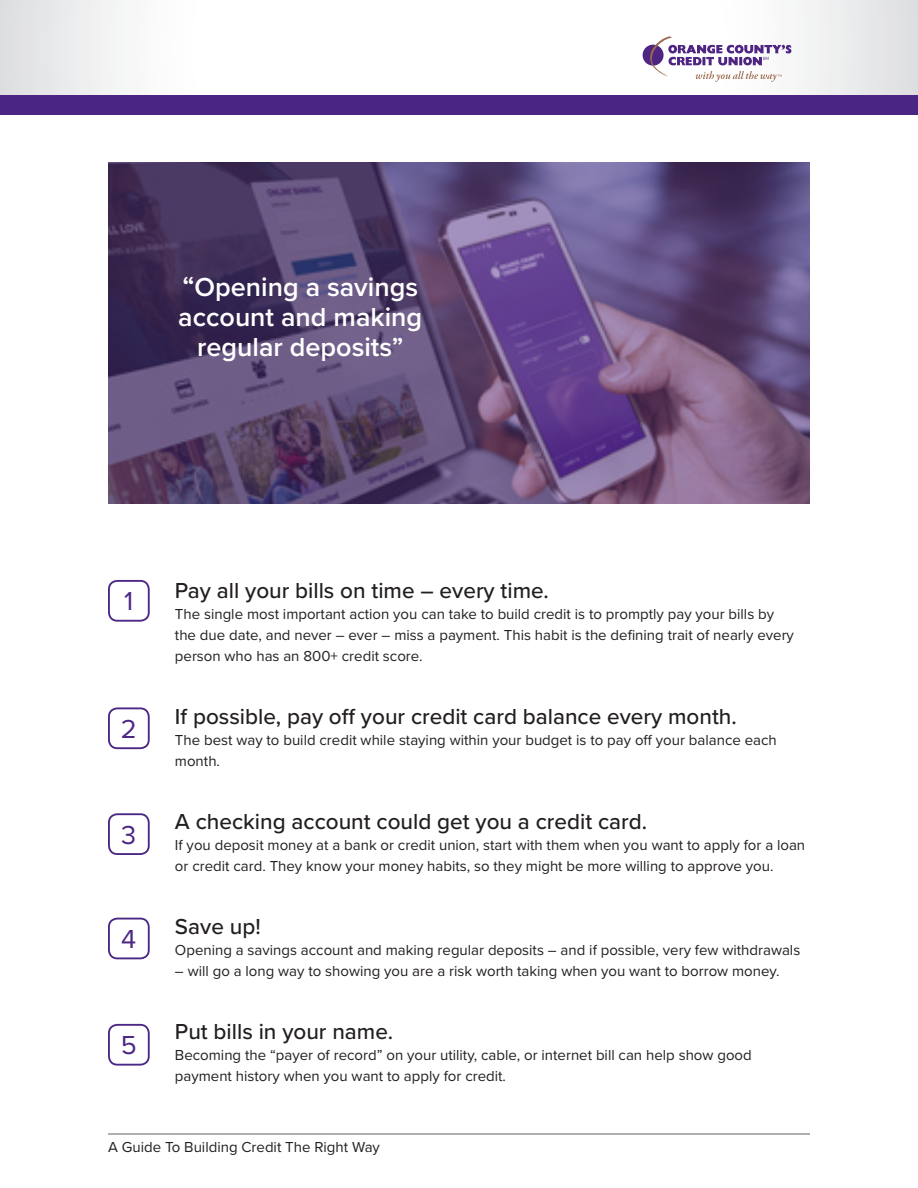
<style>
.page{position:relative;width:918px;height:1188px;background:#fff}
.page>*{position:absolute;margin:0;border:0;box-sizing:border-box;transform-origin:0 0}
.t1{font:600 27px/30px "Proxima Nova";color:#fff;text-align:center}
.t2{font:27px "Proxima Nova";color:#4c2785}
.t3{font:500 22.5px "Proxima Nova";color:#231f20}
.t4{font:15px/21px "Proxima Nova";color:#231f20}
.s1{font-size:28.5px}
</style>
<div class="page">
<svg style="left:0;top:0;width:918px;height:95px"></svg>
<div style="left:0;top:95px;width:918px;height:19px;background:#4b2583"></div>
<div style="left:643px;top:45px;width:21px;height:21px;background:#4e2582;border-radius:50%"></div>
<svg style="left:650px;top:36px;width:141px;height:46px"></svg>
<hr style="left:108px;top:1133px;width:702px;height:2px;background:#939598">
<svg style="left:108px;top:162px;width:702px;height:341px;background:#604a78"></svg>
<div style="left:108px;top:707px;width:42px;height:42px;border:2px solid #4c2785;border-radius:8px"></div>
<div style="left:108px;top:813px;width:42px;height:42px;border:2px solid #4c2785;border-radius:8px"></div>
<div style="left:108px;top:580px;width:42px;height:42px;border:2px solid #4c2785;border-radius:8px"></div>
<div style="left:108px;top:918px;width:42px;height:41px;border:2px solid #4c2785;border-radius:8px"></div>
<div style="left:108px;top:1024px;width:42px;height:42px;border:2px solid #4c2785;border-radius:8px"></div>
<p class="t1" style="left:178px;top:271px;width:245px"><span class="s1">“</span>Opening a savings account and making regular deposits”</p>
<p class="t2" style="left:124px;top:581px;width:11px">1</p>
<p class="t2" style="left:121px;top:709px;width:17px">2</p>
<p class="t2" style="left:121px;top:815px;width:17px">3</p>
<p class="t2" style="left:121px;top:919px;width:17px">4</p>
<p class="t2" style="left:121px;top:1025px;width:17px">5</p>
<p class="t3" style="left:175px;top:573px;width:376px">Pay all your bills on time – every time.</p>
<p class="t4" style="left:175px;top:603px;width:621px">The single most important action you can take to build credit is to promptly pay your bills by the due date, and never – ever – miss a payment. This habit is the defining trait of nearly every person who has an 800+ credit score.</p>
<p class="t3" style="left:175px;top:699px;width:563px">If possible, pay off your credit card balance every month.</p>
<p class="t4" style="left:175px;top:729px;width:603px">The best way to build credit while staying within your budget is to pay off your balance each month.</p>
<p class="t3" style="left:175px;top:804px;width:474px">A checking account could get you a credit card.</p>
<p class="t4" style="left:175px;top:834px;width:632px">If you deposit money at a bank or credit union, start with them when you want to apply for a loan or credit card. They know your money habits, so they might be more willing to approve you.</p>
<p class="t3" style="left:175px;top:909px;width:87px">Save up!</p>
<p class="t4" style="left:175px;top:939px;width:627px">Opening a savings account and making regular deposits – and if possible, very few withdrawals</p>
<p class="t4" style="left:175px;top:960px;width:606px">– will go a long way to showing you are a risk worth taking when you want to borrow money.</p>
<p class="t3" style="left:175px;top:1014px;width:220px">Put bills in your name.</p>
<p class="t4" style="left:175px;top:1044px;width:578px">Becoming the “payer of record” on your utility, cable, or internet bill can help show good payment history when you want to apply for credit.</p>
<p class="t4" style="left:108px;top:1136px;width:274px">A Guide To Building Credit The Right Way</p>
</div>
